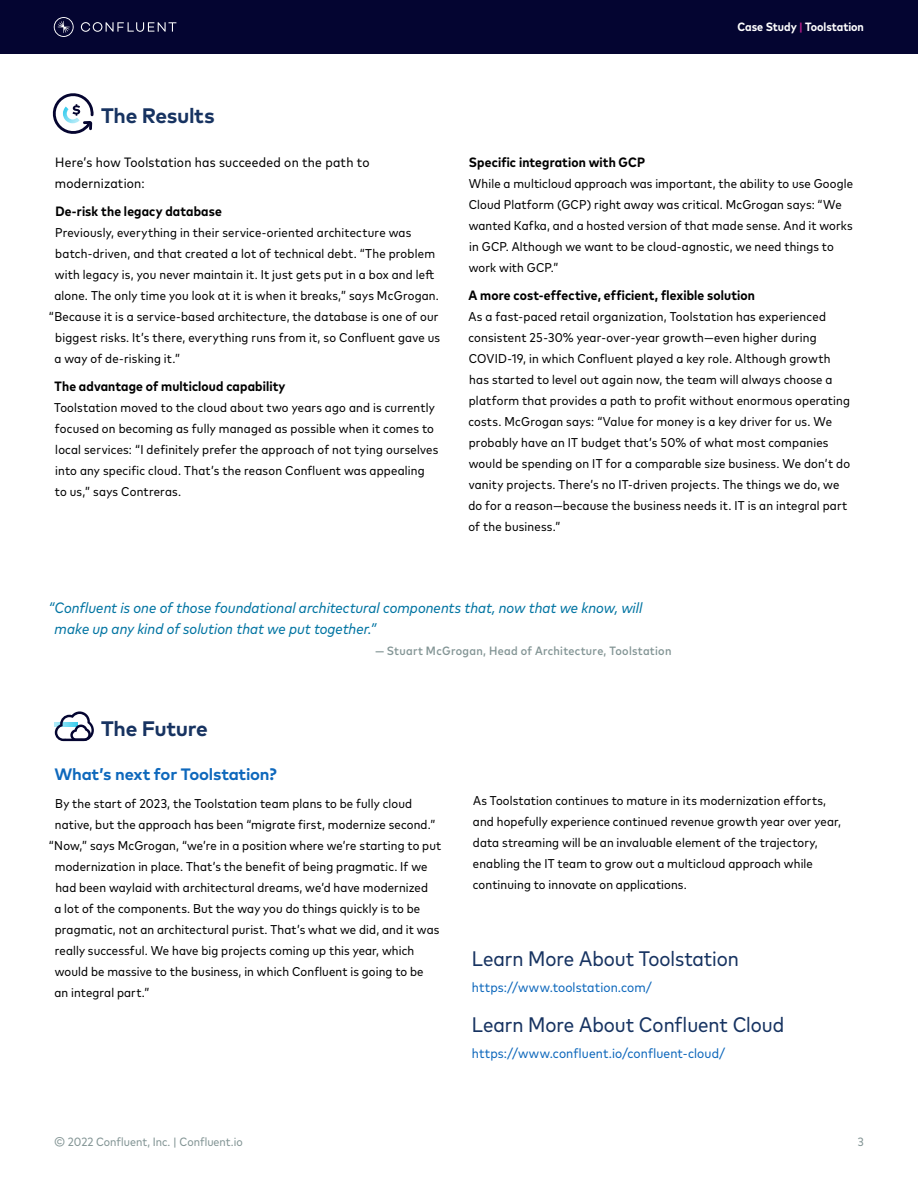
<style>
.page{position:relative;width:918px;height:1188px;background:#fff}
.page>*{position:absolute;margin:0;border:0;box-sizing:border-box;transform-origin:0 0}
.t1{font:condensed 21px "Mark Pro";letter-spacing:-.005em;color:#173361}
.t2{font:700 21px "Mark Pro";letter-spacing:-.015em;color:#173361}
.t3{font:700 16.5px "Mark Pro";letter-spacing:-.01em;color:#0e68bc}
.t4{font:italic condensed 15px/21px "Mark Pro";letter-spacing:.005em;color:#0074a2}
.t5{font:700 condensed 13.5px "Mark Pro";letter-spacing:.01em;color:#000}
.t6{font:condensed 13.5px "Mark Pro";letter-spacing:.01em;color:#0e68bc}
.t7{font:condensed 13.5px/21px "Mark Pro";letter-spacing:.02em;color:#000}
.t8{font:condensed 12.75px/21px "Mark Pro";letter-spacing:.015em;color:#000}
.t9{font:500 condensed 12px "Mark Pro";letter-spacing:.025em;color:#829494}
.t10{font:condensed 12px "Mark Pro";color:#829494}
.t11{font:700 condensed 12px "Mark Pro";color:#fff}
.s1{color:#ae1b85}
</style>
<div class="page">
<div style="left:0;top:0;width:918px;height:54px;background:#040531"></div>
<svg style="left:81px;top:22px;width:95px;height:10px"></svg>
<svg style="left:54px;top:17px;width:20px;height:20px"></svg>
<svg style="left:55px;top:711px;width:39px;height:30px"></svg>
<svg style="left:52px;top:93px;width:42px;height:41px"></svg>
<p class="t11" style="left:737px;top:17px;width:128px">Case Study <span class="s1">|</span> Toolstation</p>
<h1 class="t2" style="left:101px;top:100px;width:115px">The Results</h1>
<p class="t7" style="left:55px;top:151px;width:316px">Here’s how Toolstation has succeeded on the path to modernization:</p>
<p class="t5" style="left:55px;top:201px;width:168px">De-risk the legacy database</p>
<p class="t8" style="left:55px;top:221px;width:358px">Previously, everything in their service-oriented architecture was</p>
<p class="t8" style="left:55px;top:242px;width:381px">batch-driven, and that created a lot of technical debt. “The problem</p>
<p class="t8" style="left:55px;top:263px;width:381px">with legacy is, you never maintain it. It just gets put in a box and left</p>
<p class="t8" style="left:54px;top:284px;width:386px">alone. The only time you look at it is when it breaks,” says McGrogan.</p>
<p class="t8" style="left:49px;top:305px;width:391px">“Because it is a service-based architecture, the database is one of our</p>
<p class="t8" style="left:55px;top:326px;width:386px">biggest risks. It’s there, everything runs from it, so Confluent gave us</p>
<p class="t8" style="left:54px;top:347px;width:127px">a way of de-risking it.”</p>
<p class="t5" style="left:55px;top:376px;width:233px">The advantage of multicloud capability</p>
<p class="t8" style="left:54px;top:396px;width:386px">Toolstation moved to the cloud about two years ago and is currently focused on becoming as fully managed as possible when it comes to local services: “I definitely prefer the approach of not tying ourselves into any specific cloud. That’s the reason Confluent was appealing to us,” says Contreras.</p>
<p class="t5" style="left:469px;top:152px;width:178px">Specific integration with GCP</p>
<p class="t8" style="left:469px;top:172px;width:386px">While a multicloud approach was important, the ability to use Google Cloud Platform (GCP) right away was critical. McGrogan says: “We wanted Kafka, and a hosted version of that made sense. And it works in GCP. Although we want to be cloud-agnostic, we need things to work with GCP.”</p>
<p class="t5" style="left:469px;top:285px;width:288px">A more cost-effective, efficient, flexible solution</p>
<p class="t8" style="left:468px;top:305px;width:383px">As a fast-paced retail organization, Toolstation has experienced consistent 25-30% year-over-year growth—even higher during COVID-19, in which Confluent played a key role. Although growth has started to level out again now, the team will always choose a platform that provides a path to profit without enormous operating costs. McGrogan says: “Value for money is a key driver for us. We probably have an IT budget that’s 50% of what most companies would be spending on IT for a comparable size business. We don’t do vanity projects. There’s no IT-driven projects. The things we do, we do for a reason—because the business needs it. IT is an integral part of the business.”</p>
<p class="t4" style="left:55px;top:596px;width:589px;text-indent:-6px">“Confluent is one of those foundational architectural components that, now that we know, will make up any kind of solution that we put together.”</p>
<p class="t9" style="left:375px;top:642px;width:298px">— Stuart McGrogan, Head of Architecture, Toolstation</p>
<h1 class="t2" style="left:101px;top:712px;width:108px">The Future</h1>
<p class="t3" style="left:54px;top:761px;width:224px">What’s next for Toolstation?</p>
<p class="t8" style="left:55px;top:792px;width:359px">By the start of 2023, the Toolstation team plans to be fully cloud</p>
<p class="t8" style="left:55px;top:813px;width:382px">native, but the approach has been “migrate first, modernize second.”</p>
<p class="t8" style="left:49px;top:834px;width:394px">“Now,” says McGrogan, “we’re in a position where we’re starting to put</p>
<p class="t8" style="left:55px;top:855px;width:374px">modernization in place. That’s the benefit of being pragmatic. If we</p>
<p class="t8" style="left:55px;top:876px;width:374px">had been waylaid with architectural dreams, we’d have modernized</p>
<p class="t8" style="left:54px;top:897px;width:367px">a lot of the components. But the way you do things quickly is to be</p>
<p class="t8" style="left:55px;top:918px;width:386px">pragmatic, not an architectural purist. That’s what we did, and it was</p>
<p class="t8" style="left:55px;top:939px;width:361px">really successful. We have big projects coming up this year, which</p>
<p class="t8" style="left:55px;top:960px;width:370px">would be massive to the business, in which Confluent is going to be</p>
<p class="t8" style="left:54px;top:981px;width:96px">an integral part.”</p>
<p class="t8" style="left:473px;top:789px;width:370px">As Toolstation continues to mature in its modernization efforts, and hopefully experience continued revenue growth year over year, data streaming will be an invaluable element of the trajectory, enabling the IT team to grow out a multicloud approach while continuing to innovate on applications.</p>
<h1 class="t1" style="left:472px;top:943px;width:268px">Learn More About Toolstation</h1>
<p class="t6" style="left:472px;top:978px;width:182px">https://www.toolstation.com/</p>
<h1 class="t1" style="left:472px;top:1009px;width:314px">Learn More About Confluent Cloud</h1>
<p class="t6" style="left:472px;top:1044px;width:255px">https://www.confluent.io/confluent-cloud/</p>
<p class="t10" style="left:54px;top:1133px;width:190px">© 2022 Confluent, Inc. | Confluent.io</p>
<p class="t10" style="left:858px;top:1133px;width:8px">3</p>
</div>
